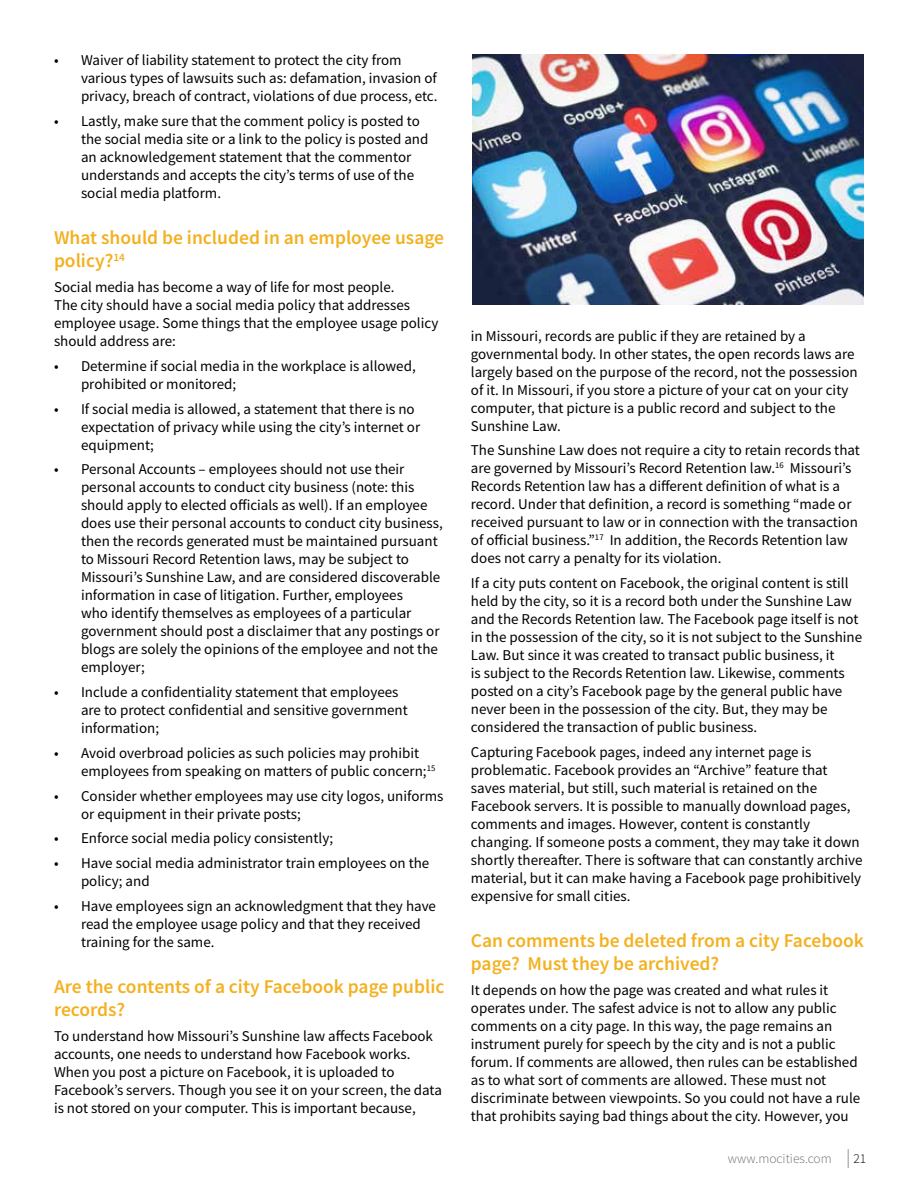
<style>
.page{position:relative;width:918px;height:1188px;background:#fff}
.page>*{position:absolute;margin:0;border:0;box-sizing:border-box;transform-origin:0 0}
.t1{font:600 19.5px/23.4px "Source Sans Pro";color:#f3b120}
.t2{font:15px/18px "Source Sans Pro";color:#000}
.t3{font:300 13.5px "Source Sans Pro";color:#6d6e71}
.t4{font:300 13.5px "Source Sans Pro";color:#000}
</style>
<div class="page">
<svg style="left:848px;top:1149px;width:1px;height:19px"></svg>
<img style="left:473px;top:54px;width:391px;height:251px">
<p class="t2" style="left:81px;top:51px;width:358px;text-indent:-27px">• Waiver of liability statement to protect the city from various types of lawsuits such as: defamation, invasion of privacy, breach of contract, violations of due process, etc.</p>
<p class="t2" style="left:81px;top:112px;width:349px;text-indent:-27px">• Lastly, make sure that the comment policy is posted to the social media site or a link to the policy is posted and an acknowledgement statement that the commentor understands and accepts the city’s terms of use of the social media platform.</p>
<h1 class="t1" style="left:54px;top:226px;width:392px">What should be included in an employee usage policy?<sup>14</sup></h1>
<p class="t2" style="left:54px;top:278px;width:386px">Social media has become a way of life for most people.<br>The city should have a social media policy that addresses employee usage. Some things that the employee usage policy should address are:</p>
<p class="t2" style="left:81px;top:357px;width:336px;text-indent:-27px">• Determine if social media in the workplace is allowed, prohibited or monitored;</p>
<p class="t2" style="left:81px;top:399px;width:341px;text-indent:-27px">• If social media is allowed, a statement that there is no expectation of privacy while using the city’s internet or equipment;</p>
<p class="t2" style="left:81px;top:460px;width:363px;text-indent:-27px">• Personal Accounts – employees should not use their personal accounts to conduct city business (note: this should apply to elected officials as well). If an employee does use their personal accounts to conduct city business, then the records generated must be maintained pursuant to Missouri Record Retention laws, may be subject to Missouri’s Sunshine Law, and are considered discoverable information in case of litigation. Further, employees<br>who identify themselves as employees of a particular government should post a disclaimer that any postings or blogs are solely the opinions of the employee and not the employer;</p>
<p class="t2" style="left:81px;top:683px;width:328px;text-indent:-27px">• Include a confidentiality statement that employees are to protect confidential and sensitive government information;</p>
<p class="t2" style="left:81px;top:744px;width:356px;text-indent:-27px">• Avoid overbroad policies as such policies may prohibit employees from speaking on matters of public concern;<sup>15</sup></p>
<p class="t2" style="left:81px;top:786px;width:364px;text-indent:-27px">• Consider whether employees may use city logos, uniforms or equipment in their private posts;</p>
<p class="t2" style="left:54px;top:829px;width:281px">• Enforce social media policy consistently;</p>
<p class="t2" style="left:81px;top:854px;width:350px;text-indent:-27px">• Have social media administrator train employees on the policy; and</p>
<p class="t2" style="left:81px;top:897px;width:357px;text-indent:-27px">• Have employees sign an acknowledgment that they have read the employee usage policy and that they received training for the same.</p>
<h1 class="t1" style="left:54px;top:974px;width:392px">Are the contents of a city Facebook page public records?</h1>
<p class="t2" style="left:54px;top:1027px;width:389px">To understand how Missouri’s Sunshine law affects Facebook accounts, one needs to understand how Facebook works.<br>When you post a picture on Facebook, it is uploaded to Facebook’s servers. Though you see it on your screen, the data is not stored on your computer. This is important because,</p>
<p class="t2" style="left:471px;top:327px;width:388px">in Missouri, records are public if they are retained by a governmental body. In other states, the open records laws are largely based on the purpose of the record, not the possession of it. In Missouri, if you store a picture of your cat on your city computer, that picture is a public record and subject to the Sunshine Law.</p>
<p class="t2" style="left:471px;top:441px;width:391px">The Sunshine Law does not require a city to retain records that are governed by Missouri’s Record Retention law.<sup>16</sup> Missouri’s Records Retention law has a different definition of what is a record. Under that definition, a record is something “made or received pursuant to law or in connection with the transaction of official business.”<sup>17</sup> In addition, the Records Retention law does not carry a penalty for its violation.</p>
<p class="t2" style="left:471px;top:574px;width:393px">If a city puts content on Facebook, the original content is still held by the city, so it is a record both under the Sunshine Law and the Records Retention law. The Facebook page itself is not in the possession of the city, so it is not subject to the Sunshine Law. But since it was created to transact public business, it<br>is subject to the Records Retention law. Likewise, comments posted on a city’s Facebook page by the general public have never been in the possession of the city. But, they may be considered the transaction of public business.</p>
<p class="t2" style="left:471px;top:743px;width:393px">Capturing Facebook pages, indeed any internet page is problematic. Facebook provides an “Archive” feature that saves material, but still, such material is retained on the Facebook servers. It is possible to manually download pages, comments and images. However, content is constantly changing. If someone posts a comment, they may take it down shortly thereafter. There is software that can constantly archive material, but it can make having a Facebook page prohibitively expensive for small cities.</p>
<h1 class="t1" style="left:471px;top:928px;width:395px">Can comments be deleted from a city Facebook page? Must they be archived?</h1>
<p class="t2" style="left:471px;top:981px;width:391px">It depends on how the page was created and what rules it operates under. The safest advice is not to allow any public comments on a city page. In this way, the page remains an instrument purely for speech by the city and is not a public forum. If comments are allowed, then rules can be established as to what sort of comments are allowed. These must not discriminate between viewpoints. So you could not have a rule that prohibits saying bad things about the city. However, you</p>
<p class="t3" style="left:728px;top:1150px;width:105px">www.mocities.com</p>
<p class="t4" style="left:853px;top:1150px;width:14px">21</p>
</div>
